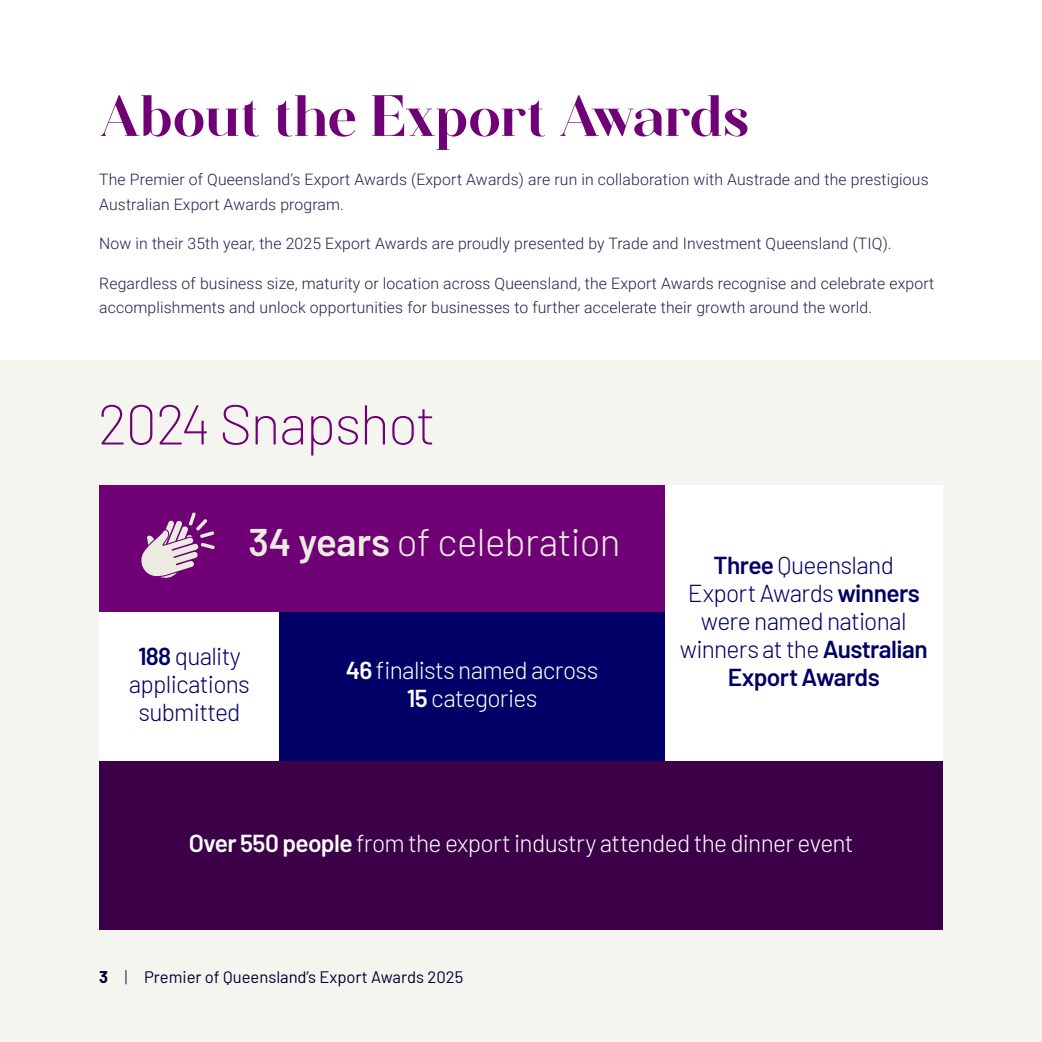
<style>
.page{position:relative;width:1042px;height:1042px;background:#fff}
.page>*{position:absolute;margin:0;border:0;box-sizing:border-box;transform-origin:0 0}
.t1{font:56px "Zanna";letter-spacing:-.02em;color:#700075}
.t2{font:200 56px "Barlow";letter-spacing:-.03em;color:#700075}
.t3{font:300 38.5px "Barlow";letter-spacing:-.015em;color:#ebebe2}
.t4{font:300 24.5px/28px "Barlow";letter-spacing:-.03em;color:#006;text-align:center}
.t5{font:300 24.5px/28px "Barlow";letter-spacing:-.03em;color:#fff;text-align:center}
.t6{font:16.62px "Barlow";color:#003}
.t7{font:300 15.75px/24.5px "Roboto";letter-spacing:.01em;color:#251e48}
.s1{font-weight:600}
.s2{font-weight:700}
.s3{font-weight:300}
</style>
<div class="page">
<div style="left:0;top:360px;width:1041px;height:682px;background:#f5f5f0"></div>
<div style="left:100px;top:485px;width:565px;height:127px;background:#700075"></div>
<svg style="left:141px;top:512px;width:74px;height:66px"></svg>
<div style="left:100px;top:612px;width:179px;height:149px;background:#fff"></div>
<div style="left:665px;top:485px;width:278px;height:276px;background:#fff"></div>
<div style="left:100px;top:761px;width:843px;height:168px;background:#3c0048"></div>
<div style="left:279px;top:612px;width:386px;height:149px;background:#006"></div>
<h1 class="t1" style="left:99px;top:86px;width:651px">About the Export Awards</h1>
<p class="t7" style="left:99px;top:167px;width:831px">The Premier of Queensland’s Export Awards (Export Awards) are run in collaboration with Austrade and the prestigious<br>Australian Export Awards program.</p>
<p class="t7" style="left:99px;top:231px;width:794px">Now in their 35th year, the 2025 Export Awards are proudly presented by Trade and Investment Queensland (TIQ).</p>
<p class="t7" style="left:99px;top:270px;width:836px">Regardless of business size, maturity or location across Queensland, the Export Awards recognise and celebrate export accomplishments and unlock opportunities for businesses to further accelerate their growth around the world.</p>
<h1 class="t2" style="left:98px;top:384px;width:339px">2024 Snapshot</h1>
<h2 class="t3" style="left:248px;top:515px;width:374px"><span class="s1">34 years</span> of celebration</h2>
<h3 class="t4" style="left:129px;top:641px;width:123px"><span class="s1">188</span> quality applications submitted</h3>
<h3 class="t5" style="left:346px;top:655px;width:254px"><span class="s1">46</span> finalists named across<br><span class="s1">15</span> categories</h3>
<h3 class="t4" style="left:680px;top:549px;width:250px"><span class="s1">Three</span> Queensland<br>Export Awards <span class="s1">winners </span>were named national winners at the <span class="s1">Australian<br>Export Awards</span></h3>
<h3 class="t5" style="left:189px;top:827px;width:666px"><span class="s1">Over 550 people</span> from the export industry attended the dinner event</h3>
<p class="t6" style="left:99px;top:965px;width:365px"><span class="s2">3</span> <span class="s3">|</span> Premier of Queensland’s Export Awards 2025</p>
</div>
